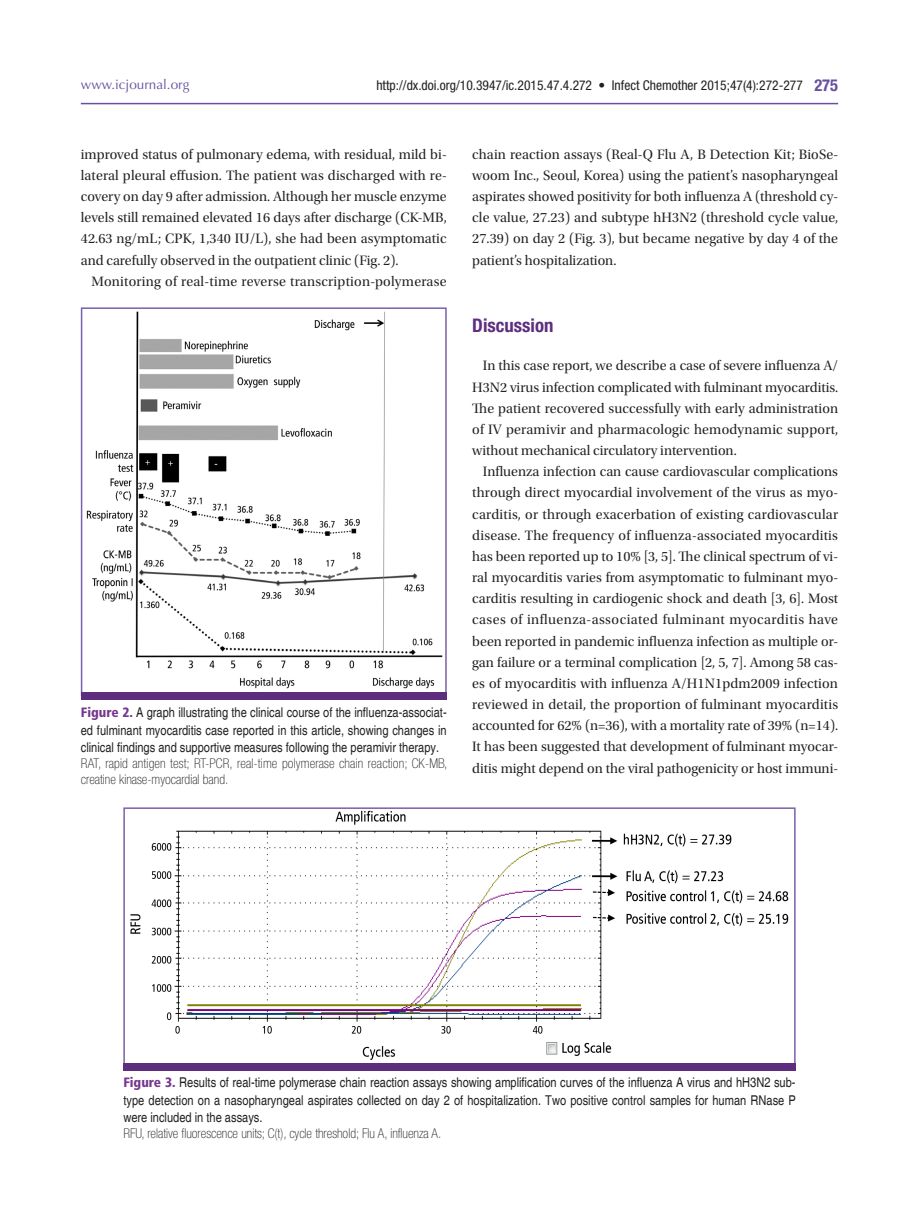
<style>
.page{position:relative;width:919px;height:1217px;background:#fff}
.page>*{position:absolute;margin:0;border:0;box-sizing:border-box;transform-origin:0 0}
.본문_타이틀_1{font:700 condensed 18.75px "Helvetica Neue";color:#5e2e7e}
.본문{font:14.25px/21.1px "Utopia Std Subh";color:#231f20;text-align:justify}
.표_그림_타이틀{font:condensed 13.5px/18px "Helvetica";color:#231f20}
.그림_설명{font:100 condensed 13.5px/16.2px "Helvetica Neue";color:#231f20}
.t1{font:condensed 13.5px "Helvetica Neue";color:#231f20}
.t2{font:13.5px "Optima LT Std";color:#6850a1}
.s1{font-weight:700;font-size:16.5px;color:#6850a1}
.s2{font-family:"Frutiger LT Std";font-weight:900;color:#753790}
</style>
<div class="page">
<hr style="left:81px;top:103px;width:757px;height:1px;background:#6850a1">
<img style="left:86px;top:312px;width:356px;height:376px">
<div style="left:81px;top:307px;width:365px;height:389px;border:2px solid #7960aa"></div>
<div style="left:81px;top:692px;width:365px;height:7px;background:#5e2e7e"></div>
<img style="left:130px;top:810px;width:658px;height:250px">
<div style="left:123px;top:807px;width:672px;height:257px;border:2px solid #7960aa"></div>
<div style="left:123px;top:1062px;width:672px;height:7px;background:#5e2e7e"></div>
<p class="t2" style="left:81px;top:76px;width:110px">www.icjournal.org</p>
<p class="t1" style="left:376px;top:78px;width:463px">http://dx.doi.org/10.3947/ic.2015.47.4.272 • Infect Chemother 2015;47(4):272-277 <span class="s1">275</span></p>
<p class="본문" style="left:81px;top:144px;width:367px">improved status of pulmonary edema, with residual, mild bi&shy;lateral pleural effusion. The patient was discharged with re&shy;covery on day 9 after admission. Although her muscle enzyme levels still remained elevated 16 days after discharge (CK-MB, 42.63 ng/mL; CPK, 1,340 IU/L), she had been asymptomatic and carefully observed in the outpatient clinic (Fig. 2).</p>
<p class="본문" style="left:91px;top:271px;width:356px">Monitoring of real-time reverse transcription-polymerase</p>
<p class="표_그림_타이틀" style="left:81px;top:703px;width:367px"><span class="s2">Figure 2.</span> A graph illustrating the clinical course of the influenza-associat&shy;ed fulminant myocarditis case reported in this article, showing changes in</p>
<p class="표_그림_타이틀" style="left:81px;top:738px;width:360px">clinical findings and supportive measures following the peramivir therapy.</p>
<p class="그림_설명" style="left:81px;top:755px;width:368px">RAT, rapid antigen test; RT-PCR, real-time polymerase chain reaction; CK-MB, creatine kinase-myocardial band.</p>
<p class="본문" style="left:472px;top:144px;width:367px">chain reaction assays (Real-Q Flu A, B Detection Kit; BioSe&shy;woom Inc., Seoul, Korea) using the patient’s nasopharyngeal aspirates showed positivity for both influenza A (threshold cy&shy;cle value, 27.23) and subtype hH3N2 (threshold cycle value, 27.39) on day 2 (Fig. 3), but became negative by day 4 of the patient’s hospitalization.</p>
<p class="본문_타이틀_1" style="left:472px;top:314px;width:83px">Discussion</p>
<p class="본문" style="left:472px;top:355px;width:367px;text-indent:11px">In this case report, we describe a case of severe influenza A/ H3N2 virus infection complicated with fulminant myocarditis.<br>The patient recovered successfully with early administration of IV peramivir and pharmacologic hemodynamic support, without mechanical circulatory intervention.</p>
<p class="본문" style="left:472px;top:461px;width:367px;text-indent:11px">Influenza infection can cause cardiovascular complications through direct myocardial involvement of the virus as myo&shy;carditis, or through exacerbation of existing cardiovascular disease. The frequency of influenza-associated myocarditis has been reported up to 10% [3, 5]. The clinical spectrum of vi&shy;ral myocarditis varies from asymptomatic to fulminant myo&shy;carditis resulting in cardiogenic shock and death [3, 6]. Most cases of influenza-associated fulminant myocarditis have been reported in pandemic influenza infection as multiple or&shy;gan failure or a terminal complication [2, 5, 7]. Among 58 cas&shy;es of myocarditis with influenza A/H1N1pdm2009 infection reviewed in detail, the proportion of fulminant myocarditis accounted for 62% (n=36), with a mortality rate of 39% (n=14).<br>It has been suggested that development of fulminant myocar&shy;ditis might depend on the viral pathogenicity or host immuni-</p>
<p class="표_그림_타이틀" style="left:123px;top:1073px;width:674px"><span class="s2">Figure 3.</span> Results of real-time polymerase chain reaction assays showing amplification curves of the influenza A virus and hH3N2 sub&shy;type detection on a nasopharyngeal aspirates collected on day 2 of hospitalization. Two positive control samples for human RNase P</p>
<p class="표_그림_타이틀" style="left:123px;top:1108px;width:141px">were included in the assays.</p>
<p class="그림_설명" style="left:123px;top:1125px;width:319px">RFU, relative fluorescence units; C(t), cycle threshold; Flu A, influenza A.</p>
</div>
